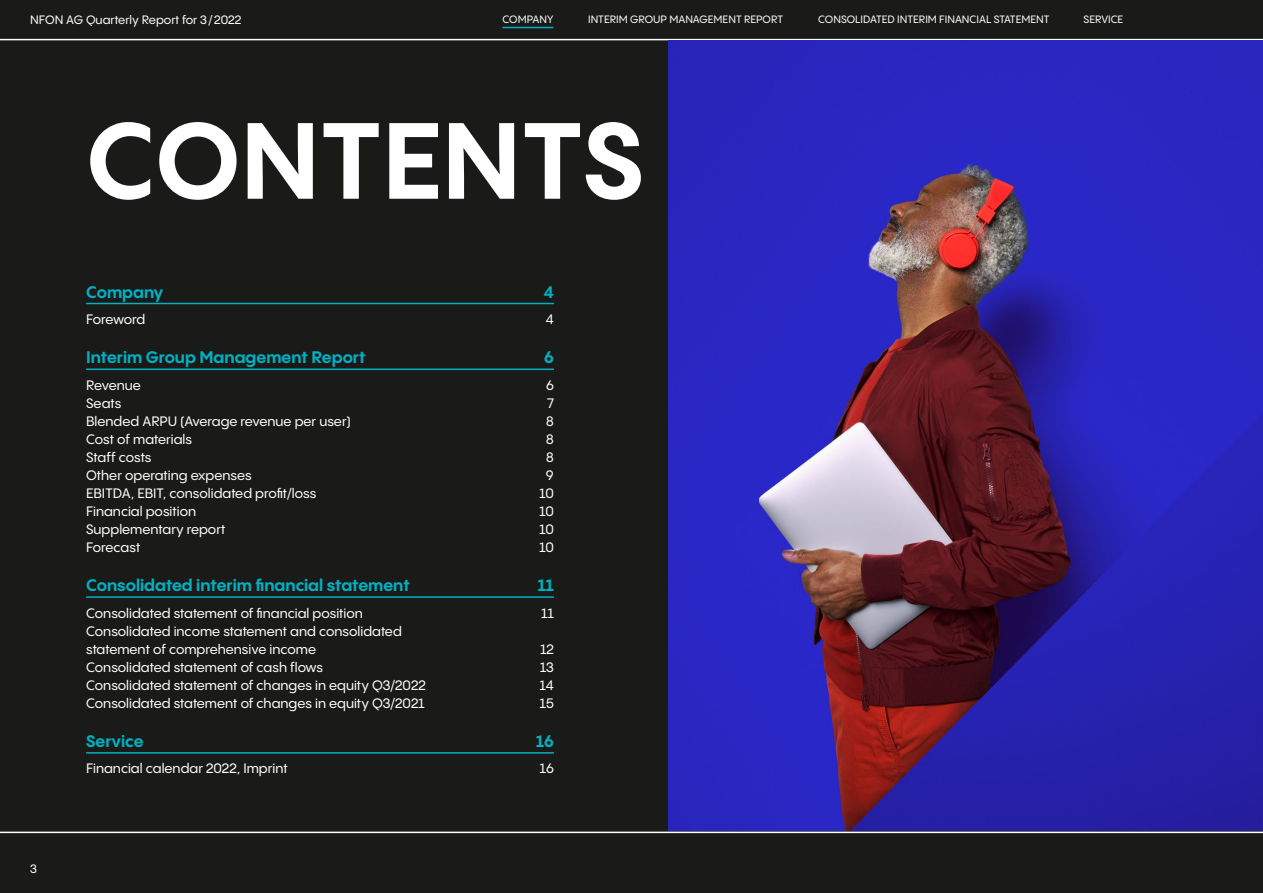
<style>
.page{position:relative;width:1263px;height:893px;background:#1a1a18}
.page>*{position:absolute;margin:0;border:0;box-sizing:border-box;transform-origin:0 0}
.t1{font:700 106.5px "PP Pangram Sans";color:#fff}
.t2{font:700 16.5px "PP Pangram Sans";color:#00b1c2}
.t3{font:500 13.5px/18px "PP Pangram Sans";color:#fff}
.t4{font:500 13.5px "PP Pangram Sans";letter-spacing:-.03em;color:#fff}
.t5{font:500 12px "PP Pangram Sans";color:#fff}
.t6{font:500 10.5px "PP Pangram Sans";color:#fff}
</style>
<div class="page">
<hr style="left:86px;top:303px;width:468px;height:1px;background:#00b1c2">
<hr style="left:86px;top:369px;width:468px;height:1px;background:#00b1c2">
<hr style="left:86px;top:596px;width:468px;height:2px;background:#00b1c2">
<hr style="left:86px;top:752px;width:468px;height:2px;background:#00b1c2">
<hr style="left:0;top:39px;width:1263px;height:1px;background:#fff">
<hr style="left:0;top:832px;width:1263px;height:1px;background:#fff">
<img style="left:668px;top:40px;width:595px;height:790px">
<hr style="left:502px;top:27px;width:51px;height:1px;background:#00b1c2">
<p class="t5" style="left:30px;top:13px;width:213px">NFON AG Quarterly Report for 3/2022</p>
<p class="t6" style="left:502px;top:13px;width:52px">COMPANY</p>
<p class="t6" style="left:588px;top:13px;width:196px">INTERIM GROUP MANAGEMENT REPORT</p>
<p class="t6" style="left:818px;top:13px;width:233px">CONSOLIDATED INTERIM FINANCIAL STATEMENT</p>
<p class="t6" style="left:1083px;top:13px;width:41px">SERVICE</p>
<h1 class="t1" style="left:86px;top:93px;width:559px">CONTENTS</h1>
<p class="t2" style="left:86px;top:281px;width:79px">Company</p>
<p class="t2" style="left:544px;top:281px;width:12px">4</p>
<p class="t4" style="left:86px;top:311px;width:61px">Foreword</p>
<p class="t3" style="left:546px;top:310px;width:9px">4</p>
<p class="t2" style="left:86px;top:347px;width:281px">Interim Group Management Report</p>
<p class="t2" style="left:544px;top:347px;width:11px">6</p>
<p class="t3" style="left:86px;top:376px;width:56px">Revenue</p>
<p class="t3" style="left:546px;top:376px;width:9px">6</p>
<p class="t3" style="left:86px;top:394px;width:37px">Seats</p>
<p class="t3" style="left:547px;top:394px;width:8px">7</p>
<p class="t3" style="left:86px;top:412px;width:266px">Blended ARPU (Average revenue per user)</p>
<p class="t3" style="left:546px;top:412px;width:9px">8</p>
<p class="t3" style="left:86px;top:430px;width:107px">Cost of materials</p>
<p class="t3" style="left:546px;top:430px;width:9px">8</p>
<p class="t3" style="left:86px;top:448px;width:67px">Staff costs</p>
<p class="t3" style="left:546px;top:448px;width:9px">8</p>
<p class="t3" style="left:86px;top:466px;width:167px">Other operating expenses</p>
<p class="t3" style="left:546px;top:466px;width:9px">9</p>
<p class="t3" style="left:86px;top:484px;width:232px">EBITDA, EBIT, consolidated profit/loss</p>
<p class="t3" style="left:539px;top:484px;width:16px">10</p>
<p class="t3" style="left:86px;top:502px;width:112px">Financial position</p>
<p class="t3" style="left:539px;top:502px;width:16px">10</p>
<p class="t3" style="left:86px;top:520px;width:141px">Supplementary report</p>
<p class="t3" style="left:539px;top:520px;width:16px">10</p>
<p class="t3" style="left:86px;top:538px;width:56px">Forecast</p>
<p class="t3" style="left:539px;top:538px;width:16px">10</p>
<p class="t2" style="left:86px;top:575px;width:325px">Consolidated interim financial statement</p>
<p class="t2" style="left:538px;top:575px;width:17px">11</p>
<p class="t3" style="left:86px;top:604px;width:278px">Consolidated statement of financial position</p>
<p class="t3" style="left:542px;top:604px;width:14px">11</p>
<p class="t3" style="left:86px;top:622px;width:317px">Consolidated income statement and consolidated statement of comprehensive income</p>
<p class="t3" style="left:540px;top:640px;width:15px">12</p>
<p class="t5" style="left:30px;top:861px;width:8px">3</p>
<p class="t3" style="left:86px;top:658px;width:238px">Consolidated statement of cash flows</p>
<p class="t3" style="left:540px;top:658px;width:15px">13</p>
<p class="t3" style="left:86px;top:676px;width:341px">Consolidated statement of changes in equity Q3/2022</p>
<p class="t3" style="left:540px;top:676px;width:15px">14</p>
<p class="t3" style="left:86px;top:694px;width:340px">Consolidated statement of changes in equity Q3/2021</p>
<p class="t3" style="left:540px;top:694px;width:15px">15</p>
<p class="t2" style="left:86px;top:730px;width:59px">Service</p>
<p class="t2" style="left:536px;top:730px;width:19px">16</p>
<p class="t3" style="left:86px;top:759px;width:203px">Financial calendar 2022, Imprint</p>
<p class="t3" style="left:540px;top:759px;width:15px">16</p>
</div>
